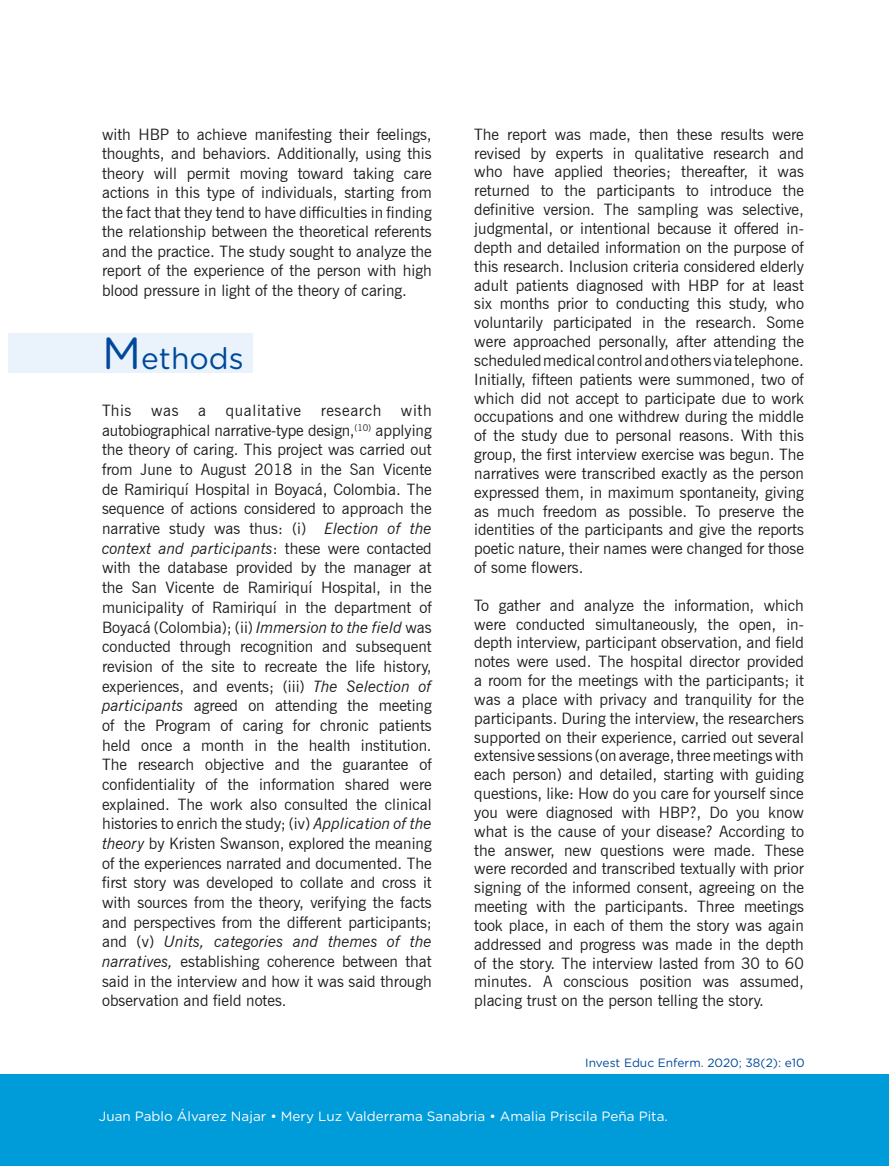
<style>
.page{position:relative;width:889px;height:1166px;background:#fff}
.page>*{position:absolute;margin:0;border:0;box-sizing:border-box;transform-origin:0 0}
.t1{font:30px "Gotham Rounded";color:#00499a}
.t2{font:15.75px/18.8px "News Gothic BT";color:#1d1d1b;text-align:justify}
.t3{font:13.5px "Gotham Rounded";color:#fff}
.t4{font:12px "Gotham Rounded";color:#00499a}
.s1{font-size:45px}
.s2{font-style:italic}
</style>
<div class="page">
<div style="left:0;top:1074px;width:8px;height:91px;background:#009bd9"></div>
<div style="left:9px;top:1074px;width:880px;height:91px;background:#009bd9"></div>
<div style="left:9px;top:333px;width:244px;height:39px;background:#eaf3fc"></div>
<p class="t2" style="left:102px;top:124px;width:331px;line-height:19.5px">with HBP to achieve manifesting their feelings, thoughts, and behaviors. Additionally, using this theory will permit moving toward taking care actions in this type of individuals, starting from the fact that they tend to have difficulties in finding the relationship between the theoretical referents and the practice. The study sought to analyze the report of the experience of the person with high blood pressure in light of the theory of caring.</p>
<h1 class="t1" style="left:102px;top:337px;width:143px"><span class="s1">M</span>ethods</h1>
<p class="t2" style="left:102px;top:400px;width:331px;line-height:19.6px">This was a qualitative research with autobiographical narrative-type design,<sup>(10)</sup> applying the theory of caring. This project was carried out from June to August 2018 in the San Vicente de Ramiriquí Hospital in Boyacá, Colombia. The sequence of actions considered to approach the narrative study was thus: (i) <span class="s2">Election of the context and participants</span>: these were contacted with the database provided by the manager at the San Vicente de Ramiriquí Hospital, in the municipality of Ramiriquí in the department of Boyacá (Colombia); (ii) <span class="s2">Immersion to the field</span> was conducted through recognition and subsequent revision of the site to recreate the life history, experiences, and events; (iii) <span class="s2">The Selection of participants</span> agreed on attending the meeting of the Program of caring for chronic patients held once a month in the health institution.<br>The research objective and the guarantee of confidentiality of the information shared were explained. The work also consulted the clinical histories to enrich the study; (iv) <span class="s2">Application of the theory</span> by Kristen Swanson, explored the meaning of the experiences narrated and documented. The first story was developed to collate and cross it with sources from the theory, verifying the facts and perspectives from the different participants; and (v) <span class="s2">Units, categories and themes of the narratives,</span> establishing coherence between that said in the interview and how it was said through observation and field notes.</p>
<p class="t2" style="left:474px;top:125px;width:331px">The report was made, then these results were revised by experts in qualitative research and who have applied theories; thereafter, it was returned to the participants to introduce the definitive version. The sampling was selective, judgmental, or intentional because it offered in&shy;depth and detailed information on the purpose of this research. Inclusion criteria considered elderly adult patients diagnosed with HBP for at least six months prior to conducting this study, who voluntarily participated in the research. Some were approached personally, after attending the scheduled medical control and others via telephone.<br>Initially, fifteen patients were summoned, two of which did not accept to participate due to work occupations and one withdrew during the middle of the study due to personal reasons. With this group, the first interview exercise was begun. The narratives were transcribed exactly as the person expressed them, in maximum spontaneity, giving as much freedom as possible. To preserve the identities of the participants and give the reports poetic nature, their names were changed for those of some flowers.</p>
<p class="t2" style="left:474px;top:595px;width:331px">To gather and analyze the information, which were conducted simultaneously, the open, in&shy;depth interview, participant observation, and field notes were used. The hospital director provided a room for the meetings with the participants; it was a place with privacy and tranquility for the participants. During the interview, the researchers supported on their experience, carried out several extensive sessions (on average, three meetings with each person) and detailed, starting with guiding questions, like: How do you care for yourself since you were diagnosed with HBP?, Do you know what is the cause of your disease? According to the answer, new questions were made. These were recorded and transcribed textually with prior signing of the informed consent, agreeing on the meeting with the participants. Three meetings took place, in each of them the story was again addressed and progress was made in the depth of the story. The interview lasted from 30 to 60 minutes. A conscious position was assumed, placing trust on the person telling the story.</p>
<p class="t4" style="left:585px;top:1054px;width:221px">Invest Educ Enferm. 2020; 38(2): e10</p>
<p class="t3" style="left:99px;top:1106px;width:570px">Juan Pablo Álvarez Najar • Mery Luz Valderrama Sanabria • Amalia Priscila Peña Pita.</p>
</div>
